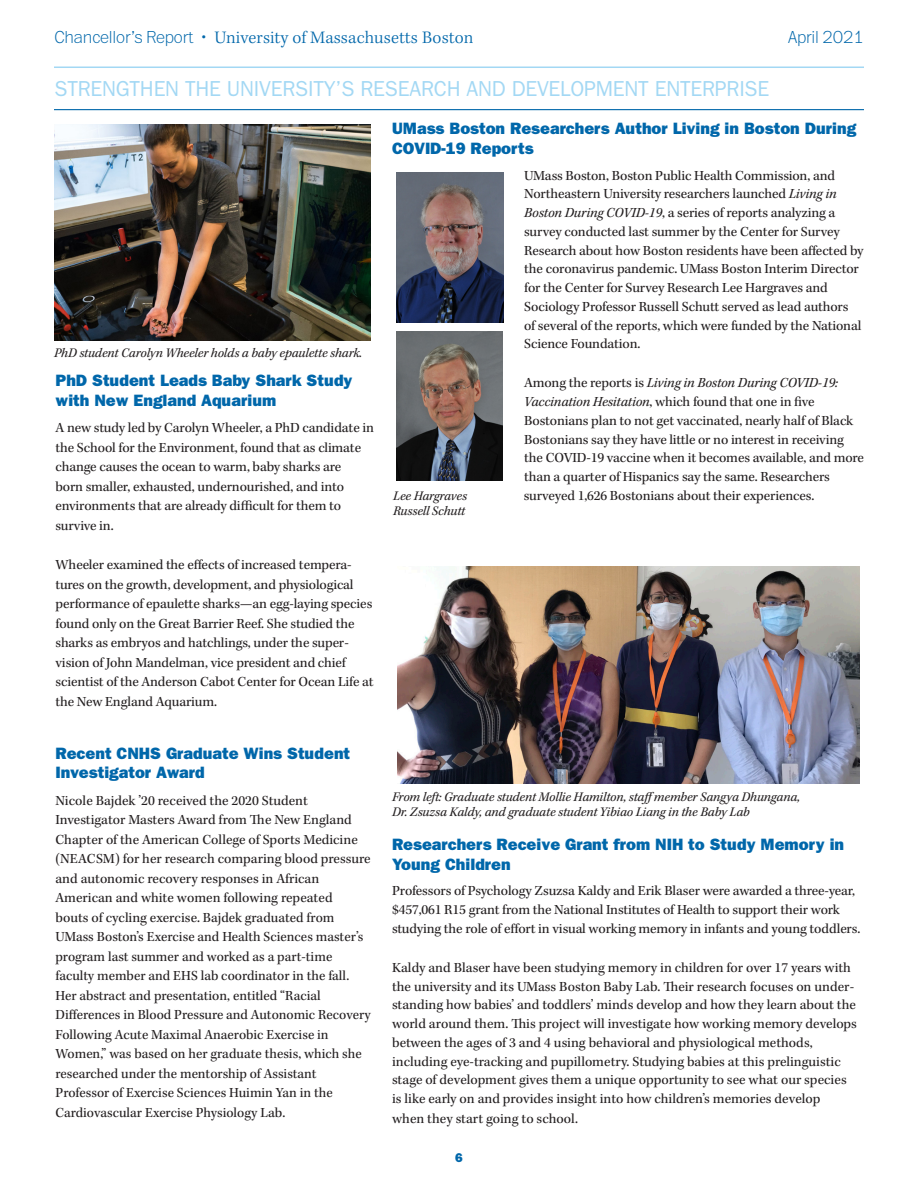
<style>
.page{position:relative;width:918px;height:1188px;background:#fff}
.page>*{position:absolute;margin:0;border:0;box-sizing:border-box;transform-origin:0 0}
.section_head_sw{font:21.75px "ITC Franklin Gothic Std";letter-spacing:-.01em;color:#a3d8f4}
.t1{font:300 18px "Kepler Std";letter-spacing:.005em;color:#0067aa}
.t2{font:100 18px "Franklin ITC Std";letter-spacing:-.01em;color:#0067aa}
.B_head_sw{font:16.5px/19.8px "ITC Franklin Gothic Std Hvy";color:#0067aa}
.B_head_sw-2{font:14.25px/19.5px "Kepler Std";letter-spacing:-.005em;color:#231f20}
.Body_Copy_sw{font:14.25px/18.8px "Kepler Std";letter-spacing:-.005em;color:#231f20}
.Body_Copy_sw-2{font:italic 14.25px/18.8px "Kepler Std";letter-spacing:-.01em;color:#231f20}
.t3{font:italic 13.5px "Kepler Std";letter-spacing:-.01em;color:#231f20}
.t4{font:12.75px "ITC Franklin Gothic Std Hvy";color:#0067aa}
.s1{font-family:"Franklin ITC Std";font-weight:100}
.s2{font-family:"ITC Franklin Gothic Std";font-weight:400}
.s3{font-style:italic}
.s4{font-style:normal}
</style>
<div class="page">
<hr style="left:54px;top:67px;width:810px;height:1px;background:#a3d8f4">
<hr style="left:54px;top:109px;width:810px;height:1px;background:#0067aa">
<img style="left:397px;top:566px;width:463px;height:218px">
<img style="left:54px;top:124px;width:316px;height:216px">
<img style="left:396px;top:173px;width:108px;height:149px">
<img style="left:396px;top:332px;width:107px;height:149px">
<p class="t1" style="left:55px;top:28px;width:421px"><span class="s1">Chancellor’s Report</span> <span class="s2">•</span> University of Massachusetts Boston</p>
<p class="t2" style="left:788px;top:29px;width:77px">April 2021</p>
<p class="section_head_sw" style="left:55px;top:76px;width:716px">STRENGTHEN THE UNIVERSITY’S RESEARCH AND DEVELOPMENT ENTERPRISE</p>
<p class="t3" style="left:54px;top:345px;width:310px">PhD student Carolyn Wheeler holds a baby epaulette shark.</p>
<p class="B_head_sw" style="left:56px;top:371px;width:298px">PhD Student Leads Baby Shark Study with New England Aquarium</p>
<p class="B_head_sw-2" style="left:56px;top:419px;width:320px">A new study led by Carolyn Wheeler, a PhD candidate in the School for the Environment, found that as climate change causes the ocean to warm, baby sharks are<br>born smaller, exhausted, undernourished, and into environments that are already difficult for them to survive in.</p>
<p class="Body_Copy_sw" style="left:56px;top:556px;width:320px;line-height:19.5px">Wheeler examined the effects of increased tempera&shy;tures on the growth, development, and physiological performance of epaulette sharks—an egg-laying species found only on the Great Barrier Reef. She studied the sharks as embryos and hatchlings, under the super&shy;vision of John Mandelman, vice president and chief scientist of the Anderson Cabot Center for Ocean Life at the New England Aquarium.</p>
<p class="B_head_sw" style="left:56px;top:743px;width:296px">Recent CNHS Graduate Wins Student<br>Investigator Award</p>
<p class="B_head_sw-2" style="left:56px;top:791px;width:317px">Nicole Bajdek ’20 received the 2020 Student Investigator Masters Award from The New England Chapter of the American College of Sports Medicine (NEACSM) for her research comparing blood pressure and autonomic recovery responses in African American and white women following repeated<br>bouts of cycling exercise. Bajdek graduated from UMass Boston’s Exercise and Health Sciences master’s program last summer and worked as a part-time</p>
<p class="B_head_sw-2" style="left:56px;top:967px;width:295px">faculty member and EHS lab coordinator in the fall.</p>
<p class="B_head_sw-2" style="left:56px;top:986px;width:317px">Her abstract and presentation, entitled “Racial Differences in Blood Pressure and Autonomic Recovery Following Acute Maximal Anaerobic Exercise in Women,” was based on her graduate thesis, which she researched under the mentorship of Assistant</p>
<p class="B_head_sw-2" style="left:56px;top:1084px;width:279px">Professor of Exercise Sciences Huimin Yan in the<br>Cardiovascular Exercise Physiology Lab.</p>
<p class="B_head_sw" style="left:392px;top:119px;width:466px">UMass Boston Researchers Author Living in Boston During<br>COVID-19 Reports</p>
<p class="B_head_sw-2" style="left:524px;top:166px;width:341px;line-height:18.8px">UMass Boston, Boston Public Health Commission, and Northeastern University researchers launched <span class="s3">Living in Boston During COVID-19</span>, a series of reports analyzing a survey conducted last summer by the Center for Survey Research about how Boston residents have been affected by the coronavirus pandemic. UMass Boston Interim Director for the Center for Survey Research Lee Hargraves and Sociology Professor Russell Schutt served as lead authors<br>of several of the reports, which were funded by the National Science Foundation.</p>
<p class="Body_Copy_sw-2" style="left:524px;top:374px;width:315px"><span class="s4">Among the reports is</span> Living in Boston During COVID-19:<br>Vaccination Hesitation<span class="s4">, which found that one in five</span></p>
<p class="Body_Copy_sw" style="left:524px;top:412px;width:341px">Bostonians plan to not get vaccinated, nearly half of Black Bostonians say they have little or no interest in receiving the COVID-19 vaccine when it becomes available, and more than a quarter of Hispanics say the same. Researchers</p>
<p class="Body_Copy_sw" style="left:524px;top:487px;width:292px">surveyed 1,626 Bostonians about their experiences.</p>
<p class="t3" style="left:393px;top:488px;width:76px">Lee Hargraves</p>
<p class="t3" style="left:393px;top:503px;width:74px">Russell Schutt</p>
<p class="t3" style="left:392px;top:790px;width:410px">From left: Graduate student Mollie Hamilton, staffmember Sangya Dhungana,</p>
<p class="t3" style="left:392px;top:805px;width:359px">Dr. Zsuzsa Kaldy, and graduate student Yibiao Liang in the Baby Lab</p>
<p class="B_head_sw" style="left:392px;top:835px;width:454px">Researchers Receive Grant from NIH to Study Memory in<br>Young Children</p>
<p class="B_head_sw-2" style="left:392px;top:882px;width:470px;line-height:18.8px">Professors of Psychology Zsuzsa Kaldy and Erik Blaser were awarded a three-year, $457,061 R15 grant from the National Institutes of Health to support their work studying the role of effort in visual working memory in infants and young toddlers.</p>
<p class="Body_Copy_sw" style="left:392px;top:959px;width:466px">Kaldy and Blaser have been studying memory in children for over 17 years with the university and its UMass Boston Baby Lab. Their research focuses on under&shy;standing how babies’ and toddlers’ minds develop and how they learn about the world around them. This project will investigate how working memory develops between the ages of 3 and 4 using behavioral and physiological methods,</p>
<p class="Body_Copy_sw" style="left:392px;top:1052px;width:456px">including eye-tracking and pupillometry. Studying babies at this prelinguistic stage of development gives them a unique opportunity to see what our species</p>
<p class="Body_Copy_sw" style="left:392px;top:1090px;width:430px">is like early on and provides insight into how children’s memories develop</p>
<p class="Body_Copy_sw" style="left:392px;top:1109px;width:188px">when they start going to school.</p>
<p class="t4" style="left:455px;top:1150px;width:9px">6</p>
</div>
